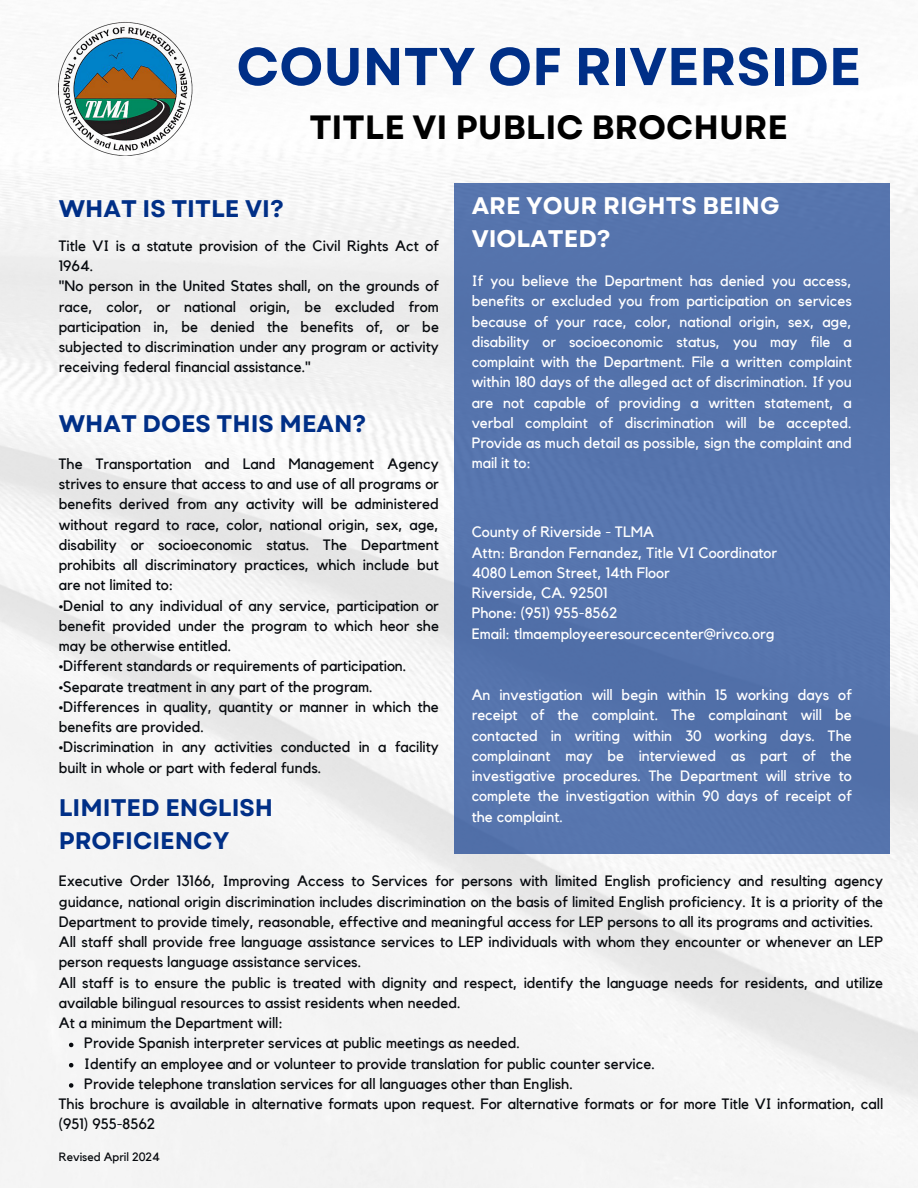
<style>
.page{position:relative;width:918px;height:1188px;background:#fff}
.page>*{position:absolute;margin:0;border:0;box-sizing:border-box;transform-origin:0 0}
.t1{font:700 53.1px "Garet";color:#002f87}
.t2{font:700 33.6px "Garet";color:#000}
.t3{font:700 24px "Garet";color:#002f87}
.t4{font:700 24px/32.7px "Garet";color:#fff}
.t5{font:15px/20.2px "Kollektif";color:#070a0e}
.t6{font:15px/20.2px "Kollektif";color:#fff;text-align:justify}
.t7{font:12px "Kollektif";color:#070a0e}
</style>
<div class="page">
<img style="left:0;top:11px;width:918px;height:1177px">
<div style="left:454px;top:183px;width:436px;height:671px;background:#5574ad"></div>
<img style="left:59px;top:13px;width:134px;height:152px">
<svg style="left:69px;top:1043px;width:4px;height:4px"></svg>
<svg style="left:69px;top:1063px;width:4px;height:4px"></svg>
<svg style="left:69px;top:1083px;width:4px;height:5px"></svg>
<h1 class="t1" style="left:236px;top:28px;width:626px">COUNTY OF RIVERSIDE</h1>
<h2 class="t2" style="left:309px;top:103px;width:480px">TITLE VI PUBLIC BROCHURE</h2>
<h3 class="t3" style="left:59px;top:191px;width:227px">WHAT IS TITLE VI?</h3>
<h3 class="t5" style="left:59px;top:236px;width:382px">Title VI is a statute provision of the Civil Rights Act of 1964.<br>"No person in the United States shall, on the grounds of race, color, or national origin, be excluded from participation in, be denied the benefits of, or be subjected to discrimination under any program or activity receiving federal financial assistance."</h3>
<h4 class="t3" style="left:59px;top:406px;width:309px">WHAT DOES THIS MEAN?</h4>
<h4 class="t5" style="left:59px;top:454px;width:382px;text-align:justify">The Transportation and Land Management Agency strives to ensure that access to and use of all programs or benefits derived from any activity will be administered without regard to race, color, national origin, sex, age, disability or socioeconomic status. The Department prohibits all discriminatory practices, which include but are not limited to:</h4>
<h4 class="t5" style="left:59px;top:596px;width:382px;text-align:justify">•Denial to any individual of any service, participation or benefit provided under the program to which heor she may be otherwise entitled.</h4>
<h4 class="t5" style="left:59px;top:657px;width:349px">•Different standards or requirements of participation.</h4>
<h4 class="t5" style="left:59px;top:677px;width:315px">•Separate treatment in any part of the program.</h4>
<h4 class="t5" style="left:59px;top:697px;width:382px">•Differences in quality, quantity or manner in which the benefits are provided.</h4>
<h4 class="t5" style="left:59px;top:738px;width:382px">•Discrimination in any activities conducted in a facility built in whole or part with federal funds.</h4>
<h3 class="t3" style="left:59px;top:790px;width:216px">LIMITED ENGLISH</h3>
<h3 class="t4" style="left:472px;top:190px;width:309px">ARE YOUR RIGHTS BEING<br>VIOLATED?</h3>
<h4 class="t6" style="left:472px;top:271px;width:382px">If you believe the Department has denied you access, benefits or excluded you from participation on services because of your race, color, national origin, sex, age, disability or socioeconomic status, you may file a complaint with the Department. File a written complaint within 180 days of the alleged act of discrimination. If you are not capable of providing a written statement, a verbal complaint of discrimination will be accepted.<br>Provide as much detail as possible, sign the complaint and mail it to:</h4>
<h4 class="t6" style="left:472px;top:523px;width:307px;text-align:left">County of Riverside - TLMA<br>Attn: Brandon Fernandez, Title VI Coordinator<br>4080 Lemon Street, 14th Floor<br>Riverside, CA. 92501<br>Phone: (951) 955-8562<br>Email: tlmaemployeeresourcecenter@rivco.org</h4>
<h4 class="t6" style="left:472px;top:685px;width:382px">An investigation will begin within 15 working days of receipt of the complaint. The complainant will be contacted in writing within 30 working days. The complainant may be interviewed as part of the investigative procedures. The Department will strive to complete the investigation within 90 days of receipt of</h4>
<h4 class="t6" style="left:472px;top:807px;width:93px">the complaint.</h4>
<h3 class="t3" style="left:59px;top:823px;width:172px">PROFICIENCY</h3>
<h4 class="t5" style="left:59px;top:872px;width:826px">Executive Order 13166, Improving Access to Services for persons with limited English proficiency and resulting agency guidance, national origin discrimination includes discrimination on the basis of limited English proficiency. It is a priority of the Department to provide timely, reasonable, effective and meaningful access for LEP persons to all its programs and activities.<br>All staff shall provide free language assistance services to LEP individuals with whom they encounter or whenever an LEP person requests language assistance services.<br>All staff is to ensure the public is treated with dignity and respect, identify the language needs for residents, and utilize available bilingual resources to assist residents when needed.<br>At a minimum the Department will:</h4>
<p class="t5" style="left:84px;top:1034px;width:437px">Provide Spanish interpreter services at public meetings as needed.</p>
<p class="t5" style="left:84px;top:1054px;width:572px">Identify an employee and or volunteer to provide translation for public counter service.</p>
<p class="t5" style="left:84px;top:1074px;width:490px">Provide telephone translation services for all languages other than English.</p>
<h4 class="t5" style="left:59px;top:1094px;width:826px">This brochure is available in alternative formats upon request. For alternative formats or for more Title VI information, call (951) 955-8562</h4>
<p class="t7" style="left:59px;top:1152px;width:103px">Revised April 2024</p>
</div>
